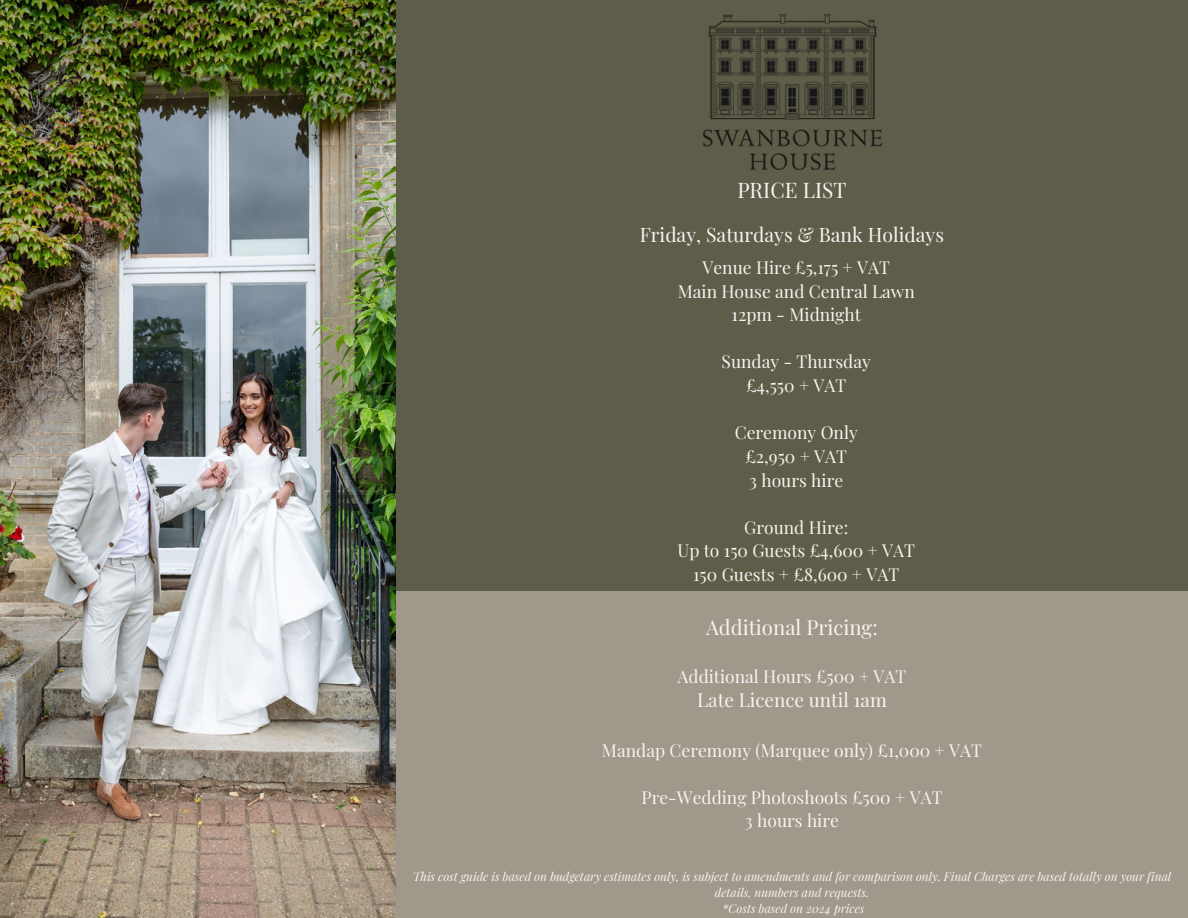
<style>
.page{position:relative;width:1188px;height:918px;background:#5e5d49}
.page>*{position:absolute;margin:0;border:0;box-sizing:border-box;transform-origin:0 0}
.t1{font:21px "Playfair Display";color:#f6f4f1}
.t2{font:20.4px "Playfair Display";color:#f6f4f1}
.t3{font:19.5px "Playfair Display";color:#f6f4f1}
.t4{font:18.9px "Playfair Display";color:#f6f4f1}
.t5{font:17.4px/23.7px "Playfair Display";color:#f6f4f1;text-align:center}
.t6{font:italic 12px/16px "Playfair Display";color:#f6f4f1;text-align:center}
</style>
<div class="page">
<img style="left:0;top:0;width:396px;height:918px">
<div style="left:396px;top:591px;width:792px;height:327px;background:#9f988b"></div>
<img style="left:703px;top:15px;width:178px;height:154px">
<h3 class="t1" style="left:737px;top:176px;width:111px">PRICE LIST</h3>
<h3 class="t3" style="left:640px;top:221px;width:306px">Friday, Saturdays &amp; Bank Holidays</h3>
<p class="t5" style="left:678px;top:255px;width:239px">Venue Hire £5,175 + VAT<br>Main House and Central Lawn<br>12pm - Midnight</p>
<h1 class="t5" style="left:722px;top:349px;width:151px">Sunday - Thursday £4,550 + VAT</h1>
<h2 class="t5" style="left:735px;top:420px;width:125px">Ceremony Only £2,950 + VAT<br>3 hours hire</h2>
<h3 class="t5" style="left:677px;top:515px;width:239px">Ground Hire:<br>Up to 150 Guests £4,600 + VAT<br>150 Guests + £8,600 + VAT</h3>
<h3 class="t2" style="left:706px;top:613px;width:173px">Additional Pricing:</h3>
<h3 class="t5" style="left:678px;top:664px;width:230px">Additional Hours £500 + VAT</h3>
<h3 class="t4" style="left:697px;top:687px;width:191px">Late Licence until 1am</h3>
<p class="t5" style="left:602px;top:738px;width:382px">Mandap Ceremony (Marquee only) £1,000 + VAT</p>
<p class="t5" style="left:641px;top:785px;width:303px">Pre-Wedding Photoshoots £500 + VAT<br>3 hours hire</p>
<h2 class="t6" style="left:413px;top:868px;width:760px">This cost guide is based on budgetary estimates only, is subject to amendments and for comparison only. Final Charges are based totally on your final details, numbers and requests.</h2>
<h3 class="t6" style="left:723px;top:900px;width:143px">*Costs based on 2024 prices</h3>
</div>
